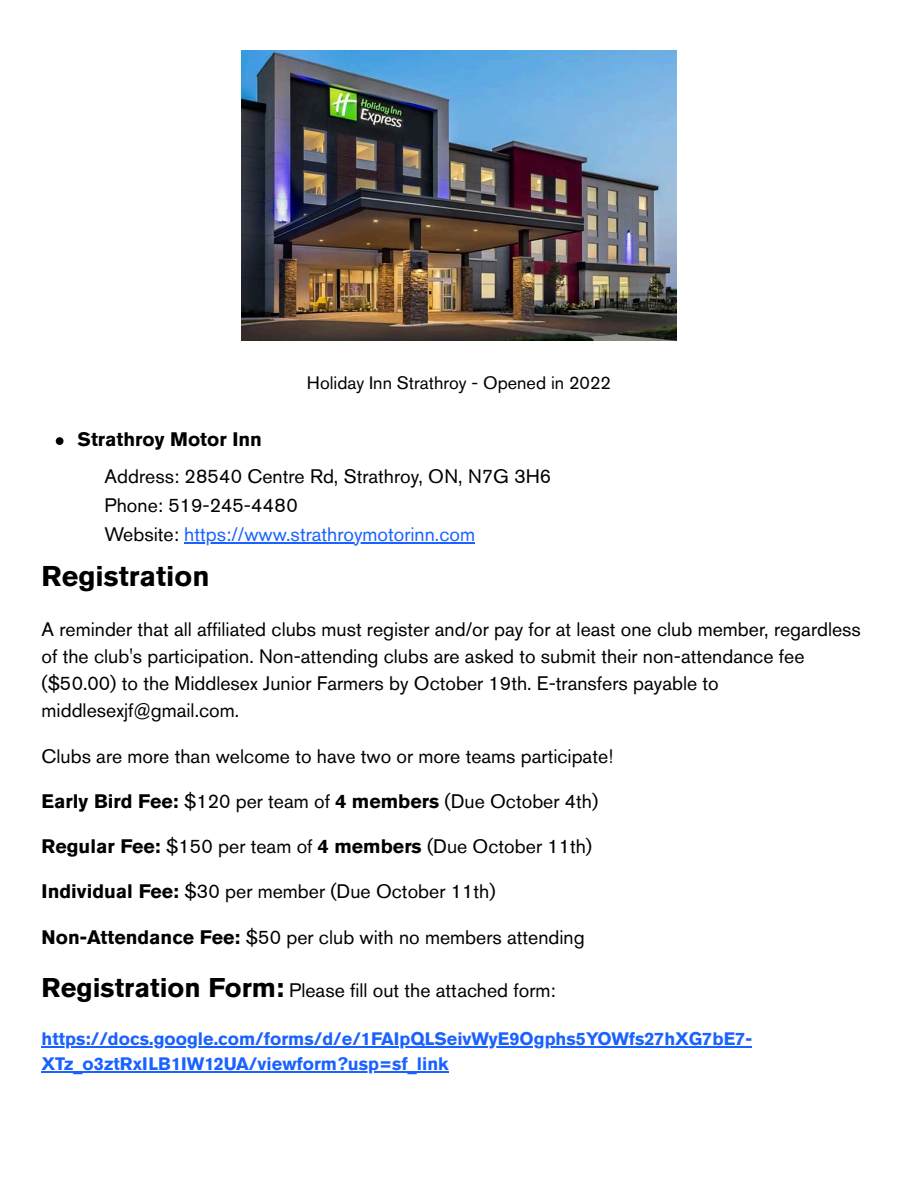
<style>
.page{position:relative;width:918px;height:1186px;background:#fff}
.page>*{position:absolute;margin:0;border:0;box-sizing:border-box;transform-origin:0 0}
.t1{font:700 28.5px "Akzidenz Grotesk Pro";color:#000}
.t2{font:19.5px/27px "Akzidenz Grotesk Pro";color:#000}
.t3{font:19.5px "Akzidenz Grotesk Pro";color:#1a62ff}
.t4{font:700 19.5px "Akzidenz Grotesk Pro";color:#000}
.t5{font:700 18px/24.8px "Akzidenz Grotesk Pro";color:#1a62ff}
.t6{font:18px "Akzidenz Grotesk Pro";color:#000}
.s1{color:#000}
.s2{font-weight:700}
.s3{font-weight:700;font-size:27px}
</style>
<div class="page">
<hr style="left:184px;top:542px;width:291px;height:1px;background:#1a62ff">
<hr style="left:42px;top:1046px;width:710px;height:1px;background:#1a62ff">
<hr style="left:42px;top:1071px;width:407px;height:1px;background:#1a62ff">
<img style="left:242px;top:51px;width:434px;height:290px">
<svg style="left:56px;top:437px;width:7px;height:8px"></svg>
<p class="t4" style="left:78px;top:431px;width:186px">Strathroy Motor Inn</p>
<p class="t6" style="left:307px;top:376px;width:306px">Holiday Inn Strathroy - Opened in 2022</p>
<p class="t2" style="left:105px;top:464px;width:448px">Address: 28540 Centre Rd, Strathroy, ON, N7G 3H6</p>
<p class="t2" style="left:105px;top:493px;width:195px">Phone: 519-245-4480</p>
<p class="t3" style="left:105px;top:526px;width:372px"><span class="s1">Website:</span> https://www.strathroymotorinn.com</p>
<h2 class="t1" style="left:42px;top:565px;width:169px">Registration</h2>
<p class="t2" style="left:42px;top:617px;width:821px">A reminder that all affi liated clubs must register and/or pay for at least one club member, regardless of the club's participation. Non-attending clubs are asked to submit their non-attendance fee ($50.00) to the Middlesex Junior Farmers by October 19th. E-transfers payable to middlesexjf@gmail.com.</p>
<p class="t2" style="left:42px;top:744px;width:573px">Clubs are more than welcome to have two or more teams participate!</p>
<h3 class="t2" style="left:42px;top:789px;width:558px"><span class="s2">Early Bird Fee:</span> $120 per team of <span class="s2">4 members</span> (Due October 4th)</h3>
<h3 class="t2" style="left:42px;top:834px;width:552px"><span class="s2">Regular Fee:</span> $150 per team of <span class="s2">4 members</span> (Due October 11th)</h3>
<h3 class="t2" style="left:42px;top:879px;width:455px"><span class="s2">Individual Fee:</span> $30 per member (Due October 11th)</h3>
<h3 class="t2" style="left:42px;top:925px;width:545px"><span class="s2">Non-Attendance Fee:</span> $50 per club with no members attending</h3>
<p class="t2" style="left:42px;top:978px;width:516px"><span class="s3">Registration Form:</span> Please fi ll out the attached form:</p>
<p class="t5" style="left:42px;top:1028px;width:712px">https://docs.google.com/forms/d/e/1FAIpQLSeivWyE9Ogphs5YOWfs27hXG7bE7-<br>XTz_o3ztRxILB1IW12UA/viewform?usp=sf_link</p>
</div>
